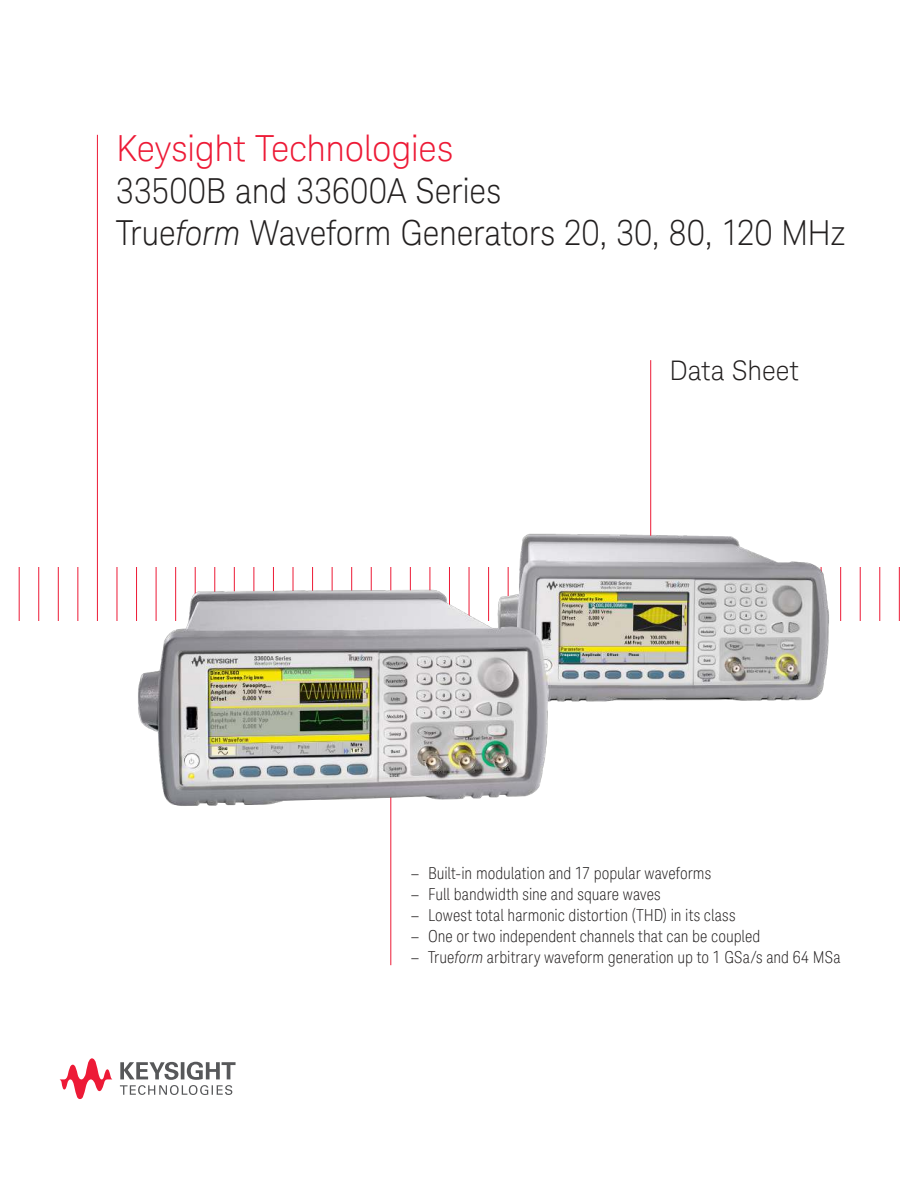
<style>
.page{position:relative;width:918px;height:1188px;background:#fff}
.page>*{position:absolute;margin:0;border:0;box-sizing:border-box;transform-origin:0 0}
.t1{font:300 36px "Keysight Sans";letter-spacing:-.01em;color:#ed1a36}
.t2{font:300 34.5px/42px "Keysight Sans";color:#221f1f;scale:.95 1}
.t3{font:300 27px "Keysight Sans";letter-spacing:-.005em;color:#221f1f}
.t4{font:300 condensed 16.5px "Keysight Sans";color:#221f1f}
.s1{font-style:italic}
.s2{font-stretch:normal}
</style>
<div class="page">
<svg style="left:120px;top:1062px;width:116px;height:33px"></svg>
<svg style="left:60px;top:1058px;width:53px;height:41px"></svg>
<hr style="left:19px;top:567px;width:1px;height:54px;background:#ed1a36">
<hr style="left:38px;top:567px;width:1px;height:54px;background:#ed1a36">
<hr style="left:58px;top:567px;width:1px;height:54px;background:#ed1a36">
<hr style="left:77px;top:567px;width:1px;height:54px;background:#ed1a36">
<hr style="left:97px;top:135px;width:1px;height:486px;background:#ed1a36">
<hr style="left:117px;top:567px;width:1px;height:54px;background:#ed1a36">
<hr style="left:390px;top:567px;width:1px;height:398px;background:#ed1a36">
<hr style="left:860px;top:567px;width:1px;height:54px;background:#ed1a36">
<hr style="left:879px;top:567px;width:1px;height:54px;background:#ed1a36">
<hr style="left:899px;top:567px;width:1px;height:54px;background:#ed1a36">
<img style="left:136px;top:523px;width:706px;height:294px">
<hr style="left:650px;top:360px;width:1px;height:176px;background:#ed1a36">
<h1 class="t1" style="left:116px;top:133px;width:339px">Keysight Technologies</h1>
<h2 class="t2" style="left:116px;top:173px;width:769px">33500B and 33600A Series<br>True<span class="s1">form</span> Waveform Generators 20, 30, 80, 120 MHz</h2>
<h3 class="t3" style="left:669px;top:359px;width:131px">Data Sheet</h3>
<p class="t4" style="left:411px;top:866px;width:302px"><span class="s2">–</span> Built-in modulation and 17 popular waveforms</p>
<p class="t4" style="left:411px;top:887px;width:252px"><span class="s2">–</span> Full bandwidth sine and square waves</p>
<p class="t4" style="left:411px;top:908px;width:326px"><span class="s2">–</span> Lowest total harmonic distortion (THD) in its class</p>
<p class="t4" style="left:411px;top:929px;width:351px"><span class="s2">–</span> One or two independent channels that can be coupled</p>
<p class="t4" style="left:411px;top:950px;width:431px"><span class="s2">–</span> True<span class="s1">form</span> arbitrary waveform generation up to 1 GSa/s and 64 MSa</p>
</div>
